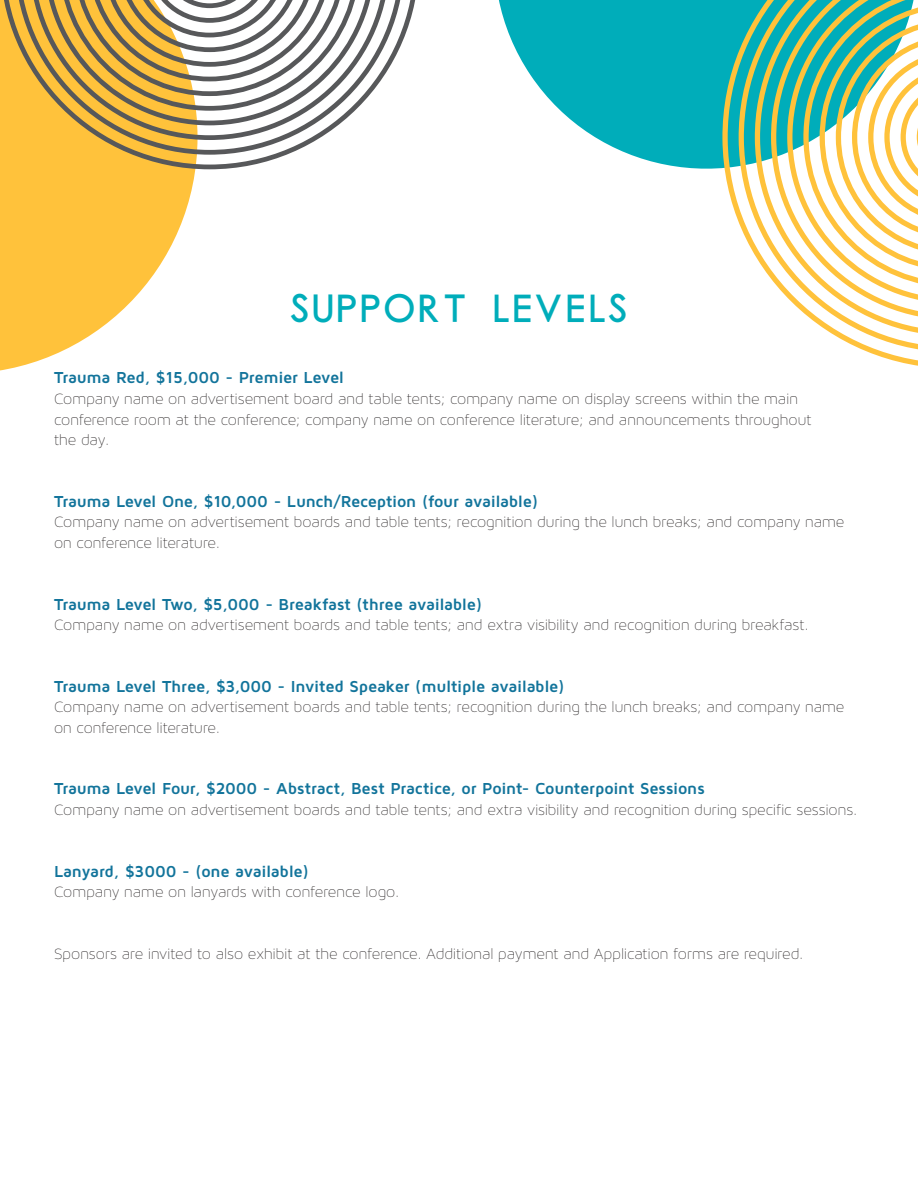
<style>
.page{position:relative;width:918px;height:1188px;background:#fff}
.page>*{position:absolute;margin:0;border:0;box-sizing:border-box;transform-origin:0 0}
.t1{font:40.5px "Chub Gothic";letter-spacing:.08em;color:#00adba}
.t2{font:16.5px/20.5px "Maven Pro Light 200";color:#231f20}
.t3{font:700 16.5px "Maven Pro";letter-spacing:-.015em;color:#12749b}
</style>
<div class="page">
<svg style="left:499px;top:0;width:222px;height:169px;fill:#00adba"></svg>
<svg style="left:721px;top:0;width:197px;height:366px"></svg>
<svg style="left:738px;top:0;width:180px;height:353px"></svg>
<svg style="left:754px;top:0;width:164px;height:337px"></svg>
<svg style="left:770px;top:0;width:148px;height:321px"></svg>
<svg style="left:786px;top:0;width:132px;height:305px"></svg>
<svg style="left:0;top:169px;width:196px;height:202px;fill:#ffc23b"></svg>
<svg style="left:0;top:0;width:416px;height:169px"></svg>
<svg style="left:15px;top:0;width:389px;height:155px"></svg>
<svg style="left:29px;top:0;width:361px;height:140px"></svg>
<svg style="left:44px;top:0;width:331px;height:125px"></svg>
<p class="t1" style="left:291px;top:284px;width:338px">SUPPORT LEVELS</p>
<p class="t3" style="left:54px;top:367px;width:292px">Trauma Red, $15,000 - Premier Level</p>
<p class="t2" style="left:54px;top:388px;width:759px">Company name on advertisement board and table tents; company name on display screens within the main conference room at the conference; company name on conference literature; and announcements throughout</p>
<p class="t2" style="left:54px;top:429px;width:57px">the day.</p>
<p class="t3" style="left:54px;top:491px;width:486px">Trauma Level One, $10,000 - Lunch/Reception (four available)</p>
<p class="t2" style="left:54px;top:512px;width:792px">Company name on advertisement boards and table tents; recognition during the lunch breaks; and company name on conference literature.</p>
<p class="t3" style="left:54px;top:593px;width:430px">Trauma Level Two, $5,000 - Breakfast (three available)</p>
<p class="t2" style="left:54px;top:614px;width:756px">Company name on advertisement boards and table tents; and extra visibility and recognition during breakfast.</p>
<p class="t3" style="left:54px;top:676px;width:512px">Trauma Level Three, $3,000 - Invited Speaker (multiple available)</p>
<p class="t2" style="left:54px;top:697px;width:792px">Company name on advertisement boards and table tents; recognition during the lunch breaks; and company name on conference literature.</p>
<p class="t3" style="left:54px;top:778px;width:652px">Trauma Level Four, $2000 - Abstract, Best Practice, or Point- Counterpoint Sessions</p>
<p class="t2" style="left:54px;top:799px;width:804px">Company name on advertisement boards and table tents; and extra visibility and recognition during specific sessions.</p>
<p class="t3" style="left:54px;top:861px;width:256px">Lanyard, $3000 - (one available)</p>
<p class="t2" style="left:54px;top:882px;width:346px">Company name on lanyards with conference logo.</p>
<p class="t2" style="left:54px;top:943px;width:751px">Sponsors are invited to also exhibit at the conference. Additional payment and Application forms are required.</p>
</div>
